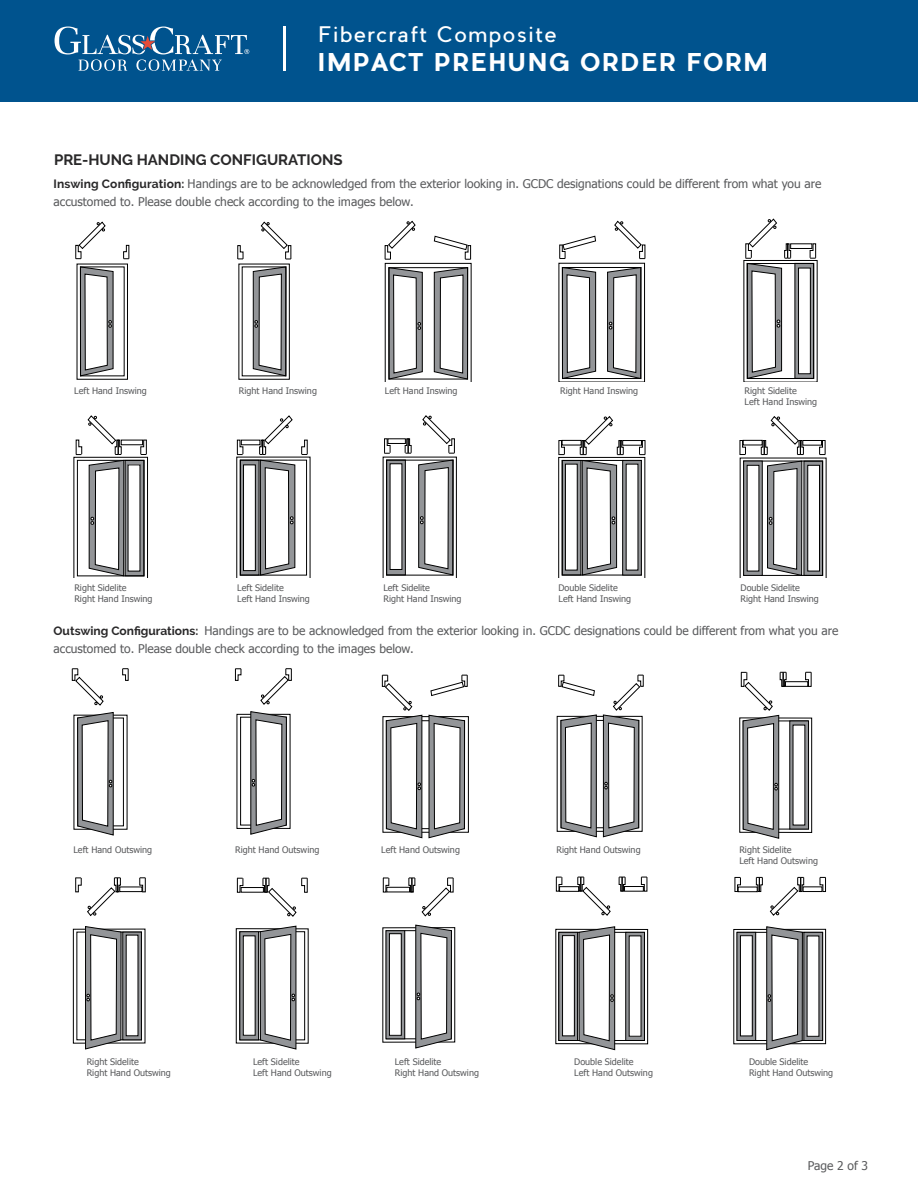
<style>
.page{position:relative;width:918px;height:1188px;background:#fff}
.page>*{position:absolute;margin:0;border:0;box-sizing:border-box;transform-origin:0 0}
.t1{font:700 24px "Pier Sans";letter-spacing:.07em;color:#fff}
.t2{font:21px "Pier Sans";letter-spacing:.07em;color:#fff}
.t3{font:700 15px "Raleway";color:#292829}
.t4{font:12px/18px "Tahoma";color:#58595b}
.t5{font:9px/10.8px "Tahoma";color:#58595b}
.s1{font-family:"Raleway";font-weight:700;color:#292829}
</style>
<div class="page">
<div style="left:0;top:0;width:918px;height:102px;background:#00538e"></div>
<svg style="left:55px;top:27px;width:194px;height:44px"></svg>
<hr style="left:284px;top:26px;width:2px;height:45px;background:#fff">
<svg style="left:385px;top:221px;width:86px;height:160px"></svg>
<svg style="left:559px;top:221px;width:86px;height:160px"></svg>
<svg style="left:80px;top:266px;width:33px;height:108px"></svg>
<div style="left:77px;top:264px;width:51px;height:115px;border:1px solid #000"></div>
<div style="left:80px;top:267px;width:44px;height:109px;border:1px solid #000"></div>
<svg style="left:75px;top:222px;width:31px;height:37px"></svg>
<svg style="left:123px;top:245px;width:6px;height:14px"></svg>
<svg style="left:253px;top:266px;width:33px;height:108px"></svg>
<div style="left:239px;top:264px;width:51px;height:115px;border:1px solid #000"></div>
<div style="left:242px;top:267px;width:44px;height:109px;border:1px solid #000"></div>
<svg style="left:237px;top:245px;width:6px;height:15px"></svg>
<svg style="left:261px;top:222px;width:30px;height:38px"></svg>
<svg style="left:744px;top:219px;width:73px;height:162px"></svg>
<svg style="left:237px;top:415px;width:73px;height:163px"></svg>
<svg style="left:383px;top:415px;width:74px;height:163px"></svg>
<svg style="left:74px;top:415px;width:74px;height:163px"></svg>
<svg style="left:558px;top:416px;width:87px;height:162px"></svg>
<div style="left:622px;top:440px;width:20px;height:5px;border:1px solid #000"></div>
<svg style="left:740px;top:416px;width:86px;height:162px"></svg>
<div style="left:803px;top:440px;width:19px;height:5px;border:1px solid #000"></div>
<div style="left:240px;top:932px;width:65px;height:108px;border:1px solid #000"></div>
<svg style="left:260px;top:926px;width:36px;height:124px"></svg>
<svg style="left:242px;top:934px;width:15px;height:104px"></svg>
<div style="left:240px;top:932px;width:19px;height:108px;border:1px solid #000"></div>
<div style="left:241px;top:887px;width:23px;height:5px;border:1px solid #000"></div>
<div style="left:243px;top:936px;width:12px;height:99px;background:#fff"></div>
<div style="left:243px;top:935px;width:13px;height:101px;border:1px solid #000"></div>
<svg style="left:237px;top:878px;width:6px;height:15px"></svg>
<svg style="left:263px;top:878px;width:45px;height:39px"></svg>
<svg style="left:415px;top:925px;width:37px;height:124px"></svg>
<div style="left:386px;top:931px;width:19px;height:108px;background:#939598"></div>
<div style="left:386px;top:930px;width:19px;height:109px;border:1px solid #000"></div>
<div style="left:387px;top:887px;width:23px;height:5px;border:1px solid #000"></div>
<div style="left:389px;top:934px;width:12px;height:101px;background:#fff"></div>
<div style="left:389px;top:933px;width:13px;height:103px;border:1px solid #000"></div>
<svg style="left:383px;top:878px;width:6px;height:14px"></svg>
<svg style="left:422px;top:878px;width:32px;height:38px"></svg>
<svg style="left:408px;top:878px;width:7px;height:14px"></svg>
<div style="left:73px;top:929px;width:72px;height:114px;border:1px solid #000"></div>
<svg style="left:85px;top:926px;width:37px;height:123px"></svg>
<svg style="left:125px;top:934px;width:15px;height:104px"></svg>
<div style="left:123px;top:932px;width:19px;height:108px;border:1px solid #000"></div>
<div style="left:120px;top:887px;width:22px;height:5px;border:1px solid #000"></div>
<div style="left:126px;top:935px;width:12px;height:101px;background:#fff"></div>
<svg style="left:139px;top:877px;width:7px;height:15px"></svg>
<svg style="left:75px;top:877px;width:46px;height:39px"></svg>
<div style="left:556px;top:929px;width:92px;height:115px;border:1px solid #000"></div>
<svg style="left:579px;top:926px;width:36px;height:124px"></svg>
<svg style="left:628px;top:934px;width:15px;height:105px"></svg>
<div style="left:626px;top:932px;width:19px;height:109px;border:1px solid #000"></div>
<div style="left:559px;top:932px;width:19px;height:108px;background:#939598"></div>
<div style="left:559px;top:932px;width:19px;height:109px;border:1px solid #000"></div>
<div style="left:559px;top:886px;width:20px;height:6px;border:1px solid #000"></div>
<div style="left:629px;top:936px;width:12px;height:100px;background:#fff"></div>
<div style="left:563px;top:936px;width:11px;height:100px;background:#fff"></div>
<div style="left:562px;top:935px;width:13px;height:101px;border:1px solid #000"></div>
<svg style="left:556px;top:877px;width:6px;height:15px"></svg>
<svg style="left:641px;top:877px;width:6px;height:15px"></svg>
<svg style="left:577px;top:877px;width:34px;height:39px"></svg>
<svg style="left:619px;top:877px;width:7px;height:15px"></svg>
<div style="left:624px;top:886px;width:20px;height:5px;border:1px solid #000"></div>
<div style="left:734px;top:929px;width:92px;height:115px;border:1px solid #000"></div>
<svg style="left:766px;top:926px;width:37px;height:124px"></svg>
<div style="left:737px;top:932px;width:19px;height:108px;background:#939598"></div>
<div style="left:737px;top:932px;width:19px;height:109px;border:1px solid #000"></div>
<svg style="left:806px;top:934px;width:15px;height:105px"></svg>
<div style="left:804px;top:932px;width:19px;height:109px;border:1px solid #000"></div>
<div style="left:807px;top:936px;width:12px;height:100px;background:#fff"></div>
<div style="left:740px;top:936px;width:12px;height:100px;background:#fff"></div>
<div style="left:740px;top:935px;width:13px;height:101px;border:1px solid #000"></div>
<div style="left:738px;top:887px;width:19px;height:5px;border:1px solid #000"></div>
<svg style="left:735px;top:877px;width:6px;height:15px"></svg>
<svg style="left:820px;top:877px;width:6px;height:15px"></svg>
<svg style="left:756px;top:877px;width:7px;height:15px"></svg>
<svg style="left:770px;top:877px;width:34px;height:39px"></svg>
<div style="left:803px;top:887px;width:19px;height:5px;border:1px solid #000"></div>
<div style="left:383px;top:716px;width:86px;height:116px;border:1px solid #000"></div>
<svg style="left:429px;top:715px;width:36px;height:123px"></svg>
<svg style="left:382px;top:675px;width:40px;height:163px"></svg>
<svg style="left:431px;top:675px;width:37px;height:21px"></svg>
<svg style="left:561px;top:715px;width:36px;height:122px"></svg>
<svg style="left:558px;top:675px;width:37px;height:21px"></svg>
<svg style="left:603px;top:675px;width:41px;height:162px"></svg>
<div style="left:78px;top:718px;width:46px;height:108px;border:1px solid #000"></div>
<svg style="left:77px;top:712px;width:37px;height:124px"></svg>
<svg style="left:72px;top:668px;width:32px;height:38px"></svg>
<svg style="left:122px;top:668px;width:7px;height:13px"></svg>
<div style="left:240px;top:717px;width:47px;height:108px;border:1px solid #000"></div>
<svg style="left:250px;top:711px;width:37px;height:124px"></svg>
<svg style="left:235px;top:668px;width:6px;height:13px"></svg>
<svg style="left:260px;top:668px;width:32px;height:37px"></svg>
<div style="left:740px;top:718px;width:72px;height:115px;border:1px solid #000"></div>
<svg style="left:792px;top:723px;width:15px;height:104px"></svg>
<div style="left:790px;top:721px;width:19px;height:108px;border:1px solid #000"></div>
<div style="left:785px;top:681px;width:23px;height:6px;border:1px solid #000"></div>
<div style="left:793px;top:725px;width:12px;height:100px;background:#fff"></div>
<svg style="left:805px;top:672px;width:7px;height:15px"></svg>
<svg style="left:741px;top:672px;width:46px;height:167px"></svg>
<h2 class="t2" style="left:318px;top:21px;width:240px">Fibercraft Composite</h2>
<h1 class="t1" style="left:318px;top:47px;width:451px">IMPACT PREHUNG ORDER FORM</h1>
<h3 class="t3" style="left:54px;top:151px;width:290px">PRE-HUNG HANDING CONFIGURATIONS</h3>
<h3 class="t4" style="left:54px;top:174px;width:769px"><span class="s1">Inswing Configuration:</span> Handings are to be acknowledged from the exterior looking in. GCDC designations could be different from what you are accustomed to. Please double check according to the images below.</h3>
<p class="t5" style="left:74px;top:385px;width:74px">Left Hand Inswing</p>
<p class="t5" style="left:239px;top:385px;width:80px">Right Hand Inswing</p>
<p class="t5" style="left:385px;top:385px;width:74px">Left Hand Inswing</p>
<p class="t5" style="left:560px;top:385px;width:80px">Right Hand Inswing</p>
<p class="t5" style="left:745px;top:385px;width:74px">Right Sidelite<br>Left Hand Inswing</p>
<p class="t5" style="left:74px;top:582px;width:80px">Right Sidelite<br>Right Hand Inswing</p>
<p class="t5" style="left:237px;top:582px;width:74px">Left Sidelite<br>Left Hand Inswing</p>
<p class="t5" style="left:383px;top:582px;width:80px">Left Sidelite<br>Right Hand Inswing</p>
<p class="t5" style="left:559px;top:582px;width:74px">Double Sidelite<br>Left Hand Inswing</p>
<p class="t5" style="left:741px;top:582px;width:80px">Double Sidelite<br>Right Hand Inswing</p>
<h3 class="t4" style="left:54px;top:621px;width:786px"><span class="s1">Outswing Configurations:</span> Handings are to be acknowledged from the exterior looking in. GCDC designations could be different from what you are accustomed to. Please double check according to the images below.</h3>
<p class="t5" style="left:73px;top:844px;width:80px">Left Hand Outswing</p>
<p class="t5" style="left:739px;top:844px;width:80px">Right Sidelite<br>Left Hand Outswing</p>
<p class="t5" style="left:235px;top:844px;width:86px">Right Hand Outswing</p>
<p class="t5" style="left:381px;top:844px;width:80px">Left Hand Outswing</p>
<p class="t5" style="left:556px;top:844px;width:86px">Right Hand Outswing</p>
<p class="t5" style="left:87px;top:1056px;width:86px">Right Sidelite<br>Right Hand Outswing</p>
<p class="t5" style="left:253px;top:1056px;width:80px">Left Sidelite<br>Left Hand Outswing</p>
<p class="t5" style="left:395px;top:1056px;width:86px">Left Sidelite<br>Right Hand Outswing</p>
<p class="t5" style="left:574px;top:1056px;width:80px">Double Sidelite<br>Left Hand Outswing</p>
<p class="t5" style="left:749px;top:1056px;width:86px">Double Sidelite<br>Right Hand Outswing</p>
<h3 class="t4" style="left:808px;top:1156px;width:62px">Page 2 of 3</h3>
</div>
